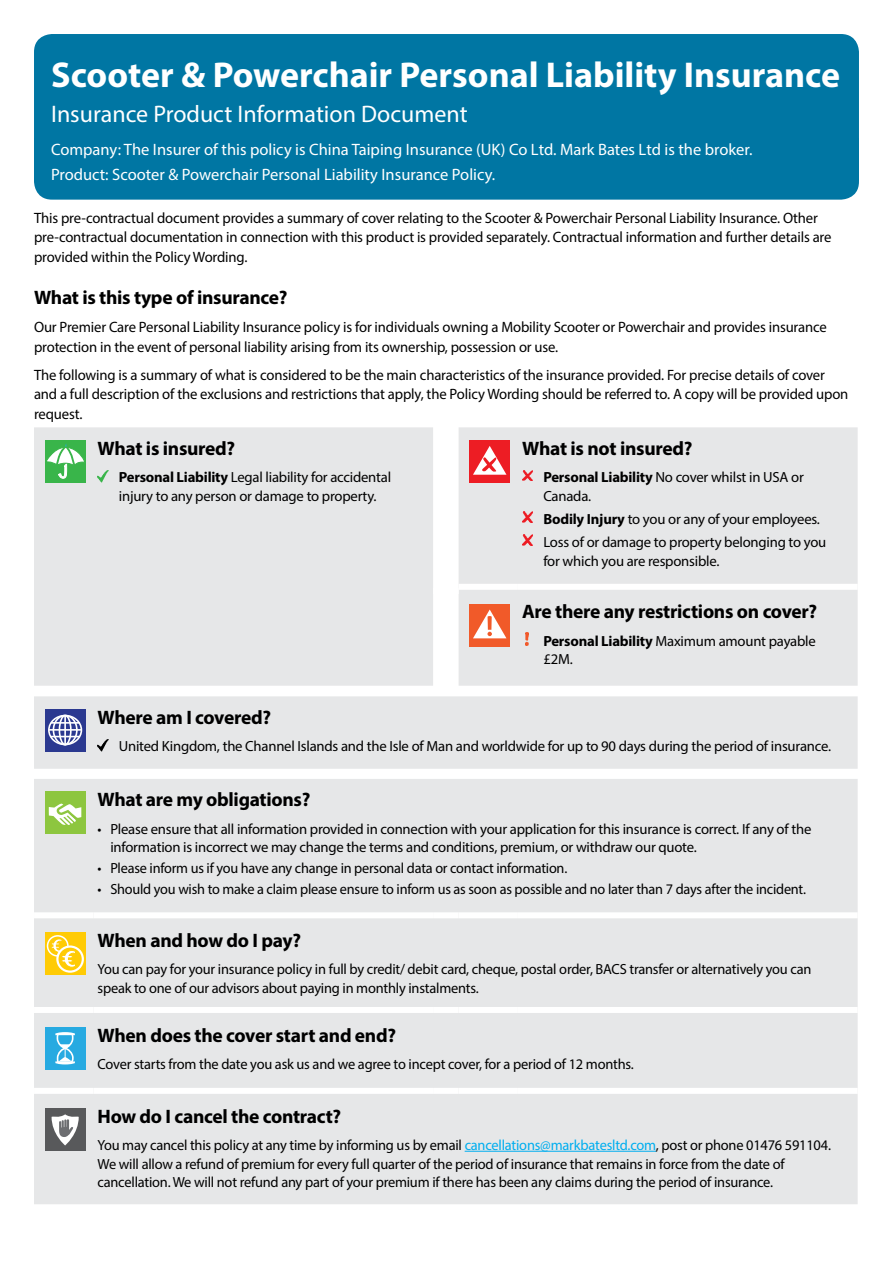
<style>
.page{position:relative;width:893px;height:1263px;background:#fff}
.page>*{position:absolute;margin:0;border:0;box-sizing:border-box;transform-origin:0 0}
.t1{font:700 36px "Myriad Pro";color:#fff}
.t2{font:24px "Myriad Pro";color:#fff}
.t3{font:700 19.5px "Myriad Pro";letter-spacing:-.015em;color:#000}
.t4{font:16.5px/25.2px "Myriad Pro";color:#fff}
.t5{font:15px/19.5px "Myriad Pro";letter-spacing:-.01em;color:#000}
.t6{font:14.7px/18.8px "Myriad Pro";letter-spacing:-.015em;color:#000}
.s1{font-weight:700}
.s2{color:#00aeef}
</style>
<div class="page">
<div style="left:34px;top:34px;width:825px;height:166px;background:#0076a3;border-radius:18px"></div>
<div style="left:34px;top:427px;width:824px;height:777px;background:#e6e7e8"></div>
<div style="left:459px;top:584px;width:59px;height:6px;background:#fff"></div>
<div style="left:518px;top:584px;width:340px;height:6px;background:#fff"></div>
<div style="left:433px;top:588px;width:26px;height:6px;background:#fff"></div>
<div style="left:93px;top:912px;width:340px;height:6px;background:#fff"></div>
<div style="left:433px;top:912px;width:26px;height:6px;background:#fff"></div>
<div style="left:459px;top:912px;width:59px;height:6px;background:#fff"></div>
<div style="left:518px;top:912px;width:340px;height:6px;background:#fff"></div>
<div style="left:93px;top:1007px;width:340px;height:6px;background:#fff"></div>
<div style="left:433px;top:1007px;width:26px;height:6px;background:#fff"></div>
<div style="left:459px;top:1007px;width:59px;height:6px;background:#fff"></div>
<div style="left:518px;top:1007px;width:340px;height:6px;background:#fff"></div>
<div style="left:93px;top:1088px;width:340px;height:6px;background:#fff"></div>
<div style="left:433px;top:1088px;width:26px;height:6px;background:#fff"></div>
<div style="left:459px;top:1088px;width:59px;height:6px;background:#fff"></div>
<div style="left:518px;top:1088px;width:340px;height:6px;background:#fff"></div>
<div style="left:34px;top:912px;width:59px;height:6px;background:#fff"></div>
<div style="left:34px;top:1007px;width:59px;height:6px;background:#fff"></div>
<div style="left:34px;top:1088px;width:59px;height:6px;background:#fff"></div>
<div style="left:45px;top:440px;width:41px;height:43px;background:#39b54a"></div>
<svg style="left:47px;top:443px;width:37px;height:36px"></svg>
<svg style="left:98px;top:470px;width:10px;height:12px"></svg>
<div style="left:469px;top:440px;width:41px;height:43px;background:#ed1d24"></div>
<svg style="left:473px;top:446px;width:33px;height:29px"></svg>
<svg style="left:522px;top:470px;width:11px;height:11px"></svg>
<svg style="left:522px;top:512px;width:11px;height:11px"></svg>
<svg style="left:522px;top:535px;width:11px;height:11px"></svg>
<div style="left:469px;top:604px;width:41px;height:42px;background:#f15a29"></div>
<svg style="left:473px;top:609px;width:33px;height:29px"></svg>
<img style="left:525px;top:632px;width:4px;height:14px">
<svg style="left:45px;top:709px;width:41px;height:43px"></svg>
<div style="left:48px;top:715px;width:34px;height:30px;border:2px solid #fff;border-radius:50%"></div>
<div style="left:53px;top:715px;width:25px;height:30px;border:2px solid #fff;border-radius:50%"></div>
<div style="left:59px;top:715px;width:13px;height:30px;border:2px solid #fff;border-radius:50%"></div>
<hr style="left:64px;top:715px;width:2px;height:30px;background:#fff">
<hr style="left:51px;top:722px;width:29px;height:2px;background:#fff">
<svg style="left:51px;top:736px;width:29px;height:1px"></svg>
<hr style="left:49px;top:729px;width:32px;height:2px;background:#fff">
<svg style="left:98px;top:739px;width:10px;height:12px"></svg>
<div style="left:45px;top:792px;width:41px;height:42px;background:#8dc63f"></div>
<svg style="left:49px;top:803px;width:33px;height:22px"></svg>
<svg style="left:45px;top:932px;width:41px;height:43px"></svg>
<div style="left:47px;top:935px;width:22px;height:22px;border:2px solid #fff;border-radius:50%"></div>
<svg style="left:57px;top:946px;width:26px;height:26px"></svg>
<div style="left:56px;top:945px;width:28px;height:28px;border:2px solid #fff;border-radius:50%"></div>
<svg style="left:51px;top:938px;width:25px;height:30px"></svg>
<div style="left:45px;top:1027px;width:41px;height:42px;background:#27aae1"></div>
<svg style="left:55px;top:1032px;width:20px;height:32px"></svg>
<div style="left:45px;top:1108px;width:41px;height:42px;background:#58595b"></div>
<svg style="left:52px;top:1114px;width:27px;height:31px"></svg>
<hr style="left:465px;top:1151px;width:191px;height:1px;background:#00aeef">
<h1 class="t1" style="left:51px;top:51px;width:790px">Scooter &amp; Powerchair Personal Liability Insurance</h1>
<h2 class="t2" style="left:51px;top:99px;width:418px">Insurance Product Information Document</h2>
<p class="t4" style="left:51px;top:136px;width:703px">Company: The Insurer of this policy is China Taiping Insurance (UK) Co Ltd. Mark Bates Ltd is the broker.<br>Product: Scooter &amp; Powerchair Personal Liability Insurance Policy.</p>
<p class="t5" style="left:34px;top:208px;width:799px">This pre-contractual document provides a summary of cover relating to the Scooter &amp; Powerchair Personal Liability Insurance. Other pre-contractual documentation in connection with this product is provided separately. Contractual information and further details are provided within the Policy Wording.</p>
<h3 class="t3" style="left:34px;top:285px;width:255px">What is this type of insurance?</h3>
<p class="t5" style="left:34px;top:317px;width:794px">Our Premier Care Personal Liability Insurance policy is for individuals owning a Mobility Scooter or Powerchair and provides insurance protection in the event of personal liability arising from its ownership, possession or use.</p>
<p class="t5" style="left:34px;top:365px;width:816px">The following is a summary of what is considered to be the main characteristics of the insurance provided. For precise details of cover and a full description of the exclusions and restrictions that apply, the Policy Wording should be referred to. A copy will be provided upon request.</p>
<h3 class="t3" style="left:98px;top:435px;width:139px">What is insured?</h3>
<p class="t6" style="left:119px;top:467px;width:274px"><span class="s1">Personal Liability</span> Legal liability for accidental injury to any person or damage to property.</p>
<h3 class="t3" style="left:522px;top:435px;width:172px">What is not insured?</h3>
<p class="t6" style="left:543px;top:467px;width:262px"><span class="s1">Personal Liability</span> No cover whilst in USA or<br>Canada.</p>
<p class="t6" style="left:543px;top:507px;width:284px;line-height:23px"><span class="s1">Bodily Injury</span> to you or any of your employees.<br>Loss of or damage to property belonging to you</p>
<p class="t6" style="left:543px;top:551px;width:178px">for which you are responsible.</p>
<h3 class="t3" style="left:522px;top:599px;width:297px">Are there any restrictions on cover?</h3>
<p class="t6" style="left:543px;top:631px;width:274px"><span class="s1">Personal Liability</span> Maximum amount payable £2M.</p>
<h3 class="t3" style="left:98px;top:704px;width:175px">Where am I covered?</h3>
<p class="t6" style="left:119px;top:736px;width:714px">United Kingdom, the Channel Islands and the Isle of Man and worldwide for up to 90 days during the period of insurance.</p>
<h3 class="t3" style="left:98px;top:787px;width:214px">What are my obligations?</h3>
<p class="t6" style="left:110px;top:819px;width:702px;text-indent:-13px">• Please ensure that all information provided in connection with your application for this insurance is correct. If any of the information is incorrect we may change the terms and conditions, premium, or withdraw our quote.</p>
<p class="t6" style="left:98px;top:859px;width:471px">• Please inform us if you have any change in personal data or contact information.</p>
<p class="t6" style="left:98px;top:879px;width:710px">• Should you wish to make a claim please ensure to inform us as soon as possible and no later than 7 days after the incident.</p>
<h3 class="t3" style="left:98px;top:928px;width:205px">When and how do I pay?</h3>
<p class="t6" style="left:98px;top:960px;width:715px">You can pay for your insurance policy in full by credit/ debit card, cheque, postal order, BACS transfer or alternatively you can speak to one of our advisors about paying in monthly instalments.</p>
<h3 class="t3" style="left:98px;top:1022px;width:300px">When does the cover start and end?</h3>
<p class="t6" style="left:98px;top:1054px;width:538px">Cover starts from the date you ask us and we agree to incept cover, for a period of 12 months.</p>
<h3 class="t3" style="left:98px;top:1103px;width:245px">How do I cancel the contract?</h3>
<p class="t6" style="left:98px;top:1135px;width:735px">You may cancel this policy at any time by informing us by email <span class="s2">cancellations@markbatesltd.com</span>, post or phone 01476 591104.<br>We will allow a refund of premium for every full quarter of the period of insurance that remains in force from the date of cancellation. We will not refund any part of your premium if there has been any claims during the period of insurance.</p>
</div>
